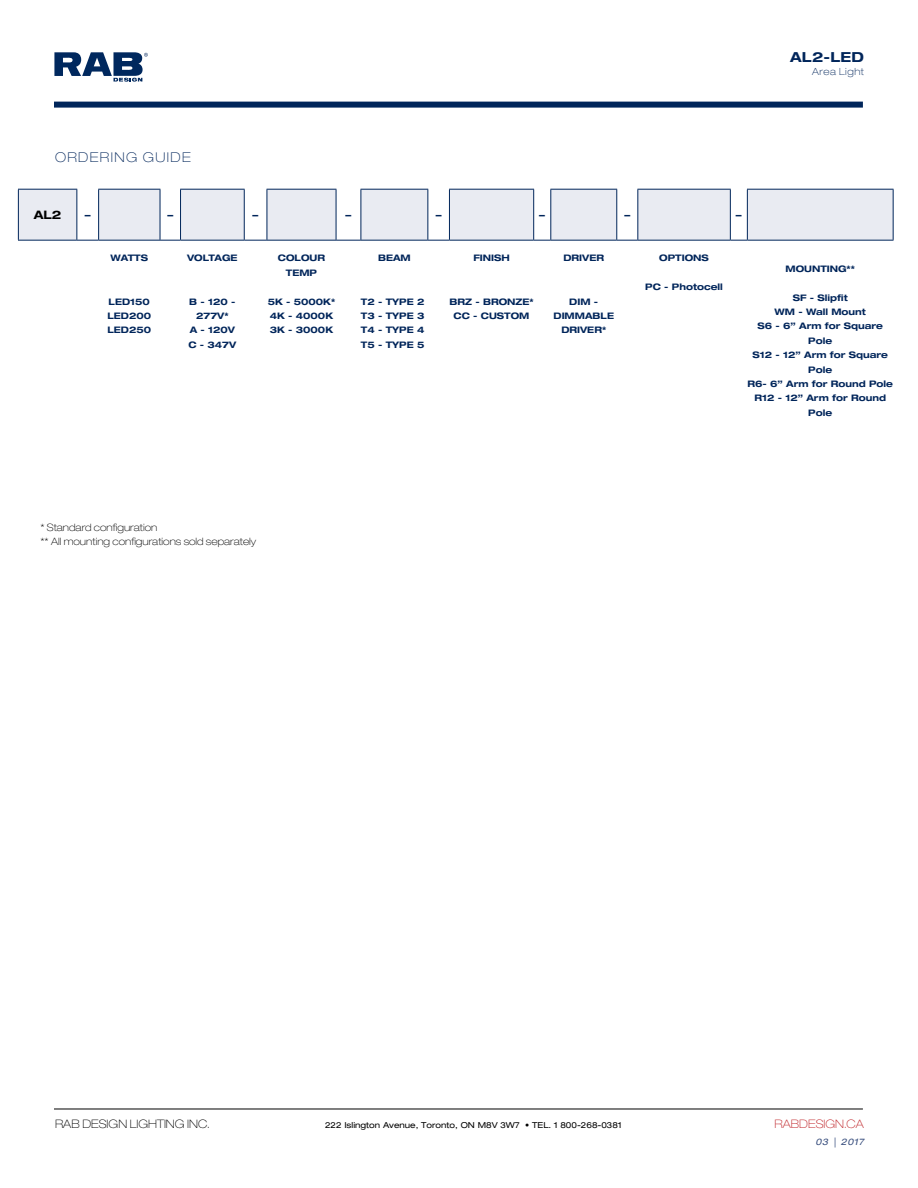
<style>
.page{position:relative;width:918px;height:1188px;background:#fff}
.page>*{position:absolute;margin:0;border:0;box-sizing:border-box;transform-origin:0 0}
.t1{font:700 expanded 13.8px "Helvetica Neue LT Std";letter-spacing:.01em;color:#00255a}
.t2{font:100 expanded 13.5px "Helvetica Neue LT Std";letter-spacing:.1em;color:#00255a}
.t3{font:100 expanded 11.7px "Helvetica Neue LT Std";color:#000}
.t4{font:100 expanded 11.7px "Helvetica Neue LT Std";color:#be1f24}
.t5{font:700 expanded 11.7px "Helvetica Neue LT Std";color:#00255a}
.t6{font:700 expanded 11.7px "Helvetica Neue LT Std";color:#000}
.t7{font:100 expanded 10.2px/14.4px "Helvetica Neue LT Std";color:#000}
.t8{font:100 expanded 9.9px "Helvetica Neue LT Std";letter-spacing:.05em;color:#00255a}
.t9{font:700 expanded 9px/14.4px "Helvetica Neue LT Std";color:#00255a;text-align:center}
.t10{font:italic expanded 9px "Helvetica Neue LT Std";letter-spacing:.07em;color:#394f7e}
.t11{font:expanded 8.25px "Helvetica Neue LT Std";color:#000}
</style>
<div class="page">
<svg style="left:19px;top:189px;width:874px;height:51px;fill:#e9ebf2"></svg>
<hr style="left:18px;top:189px;width:59px;height:1px;background:#00255a">
<hr style="left:18px;top:190px;width:1px;height:50px;background:#00255a">
<hr style="left:76px;top:190px;width:1px;height:50px;background:#00255a">
<hr style="left:98px;top:189px;width:62px;height:1px;background:#00255a">
<hr style="left:98px;top:190px;width:1px;height:50px;background:#00255a">
<hr style="left:160px;top:190px;width:1px;height:50px;background:#00255a">
<hr style="left:180px;top:189px;width:65px;height:1px;background:#00255a">
<hr style="left:180px;top:190px;width:1px;height:50px;background:#00255a">
<hr style="left:244px;top:190px;width:1px;height:50px;background:#00255a">
<hr style="left:267px;top:189px;width:69px;height:1px;background:#00255a">
<hr style="left:267px;top:190px;width:1px;height:50px;background:#00255a">
<hr style="left:336px;top:190px;width:1px;height:50px;background:#00255a">
<hr style="left:361px;top:189px;width:67px;height:1px;background:#00255a">
<hr style="left:361px;top:190px;width:1px;height:50px;background:#00255a">
<hr style="left:427px;top:190px;width:1px;height:50px;background:#00255a">
<hr style="left:449px;top:189px;width:85px;height:1px;background:#00255a">
<hr style="left:449px;top:190px;width:1px;height:50px;background:#00255a">
<hr style="left:533px;top:190px;width:1px;height:50px;background:#00255a">
<hr style="left:550px;top:189px;width:67px;height:1px;background:#00255a">
<hr style="left:550px;top:190px;width:1px;height:50px;background:#00255a">
<hr style="left:616px;top:190px;width:1px;height:50px;background:#00255a">
<hr style="left:637px;top:189px;width:94px;height:1px;background:#00255a">
<hr style="left:637px;top:190px;width:1px;height:50px;background:#00255a">
<hr style="left:730px;top:190px;width:1px;height:50px;background:#00255a">
<hr style="left:747px;top:190px;width:1px;height:50px;background:#00255a">
<hr style="left:893px;top:190px;width:1px;height:50px;background:#00255a">
<hr style="left:18px;top:240px;width:59px;height:1px;background:#00255a">
<svg style="left:77px;top:240px;width:22px;height:1px"></svg>
<hr style="left:99px;top:240px;width:61px;height:1px;background:#00255a">
<svg style="left:160px;top:240px;width:21px;height:1px"></svg>
<hr style="left:181px;top:240px;width:63px;height:1px;background:#00255a">
<svg style="left:244px;top:240px;width:23px;height:1px"></svg>
<hr style="left:267px;top:240px;width:69px;height:1px;background:#00255a">
<svg style="left:336px;top:240px;width:25px;height:1px"></svg>
<hr style="left:361px;top:240px;width:67px;height:1px;background:#00255a">
<svg style="left:428px;top:240px;width:21px;height:1px"></svg>
<hr style="left:449px;top:240px;width:85px;height:1px;background:#00255a">
<svg style="left:534px;top:240px;width:17px;height:1px"></svg>
<hr style="left:551px;top:240px;width:66px;height:1px;background:#00255a">
<svg style="left:617px;top:240px;width:21px;height:1px"></svg>
<hr style="left:638px;top:240px;width:92px;height:1px;background:#00255a">
<svg style="left:730px;top:240px;width:17px;height:1px"></svg>
<hr style="left:747px;top:189px;width:147px;height:1px;background:#00255a">
<hr style="left:747px;top:240px;width:147px;height:1px;background:#00255a">
<hr style="left:54px;top:1109px;width:809px;height:1px;background:#000">
<svg style="left:54px;top:52px;width:94px;height:30px"></svg>
<div style="left:54px;top:102px;width:809px;height:6px;background:#00255a"></div>
<h2 class="t2" style="left:55px;top:150px;width:137px">ORDERING GUIDE</h2>
<h1 class="t1" style="left:790px;top:49px;width:75px">AL2-LED</h1>
<p class="t8" style="left:812px;top:66px;width:53px">Area Light</p>
<p class="t6" style="left:34px;top:207px;width:29px">AL2</p>
<p class="t5" style="left:85px;top:207px;width:7px">–</p>
<p class="t5" style="left:167px;top:207px;width:7px">–</p>
<p class="t5" style="left:253px;top:207px;width:7px">–</p>
<p class="t5" style="left:346px;top:207px;width:7px">–</p>
<p class="t5" style="left:436px;top:207px;width:7px">–</p>
<p class="t5" style="left:539px;top:207px;width:7px">–</p>
<p class="t5" style="left:624px;top:207px;width:7px">–</p>
<p class="t5" style="left:736px;top:207px;width:7px">–</p>
<p class="t9" style="left:111px;top:251px;width:39px">WATTS</p>
<p class="t9" style="left:107px;top:294px;width:45px;text-align:left">LED150<br>LED200<br>LED250</p>
<p class="t9" style="left:187px;top:251px;width:52px">VOLTAGE</p>
<p class="t9" style="left:188px;top:294px;width:49px">B - 120 -<br>277V*<br>A - 120V<br>C - 347V</p>
<p class="t9" style="left:278px;top:251px;width:49px">COLOUR<br>TEMP</p>
<p class="t9" style="left:268px;top:294px;width:69px;text-align:left">5K - 5000K*<br>4K - 4000K<br>3K - 3000K</p>
<p class="t9" style="left:473px;top:251px;width:38px">FINISH</p>
<p class="t9" style="left:450px;top:294px;width:85px">BRZ - BRONZE*<br>CC - CUSTOM</p>
<p class="t9" style="left:659px;top:251px;width:51px">OPTIONS</p>
<p class="t9" style="left:645px;top:279px;width:79px">PC - Photocell</p>
<p class="t9" style="left:378px;top:251px;width:34px">BEAM</p>
<p class="t9" style="left:361px;top:294px;width:65px;text-align:justify">T2 - TYPE 2<br>T3 - TYPE 3<br>T4 - TYPE 4<br>T5 - TYPE 5</p>
<p class="t9" style="left:563px;top:251px;width:42px">DRIVER</p>
<p class="t9" style="left:554px;top:294px;width:62px">DIM -<br>DIMMABLE<br>DRIVER*</p>
<p class="t9" style="left:786px;top:261px;width:71px">MOUNTING**</p>
<p class="t9" style="left:747px;top:290px;width:147px">SF - Slipfit<br>WM - Wall Mount<br>S6 - 6” Arm for Square<br>Pole<br>S12 - 12” Arm for Square<br>Pole<br>R6- 6” Arm for Round Pole<br>R12 - 12” Arm for Round<br>Pole</p>
<p class="t7" style="left:40px;top:520px;width:217px">* Standard configuration<br>** All mounting configurations sold separately</p>
<p class="t3" style="left:55px;top:1117px;width:156px">RAB DESIGN LIGHTING INC.</p>
<p class="t11" style="left:325px;top:1120px;width:298px">222 Islington Avenue, Toronto, ON M8V 3W7 • TEL. 1 800-268-0381</p>
<p class="t4" style="left:775px;top:1117px;width:91px">RABDESIGN.CA</p>
<p class="t10" style="left:815px;top:1137px;width:50px">03 | 2017</p>
</div>
